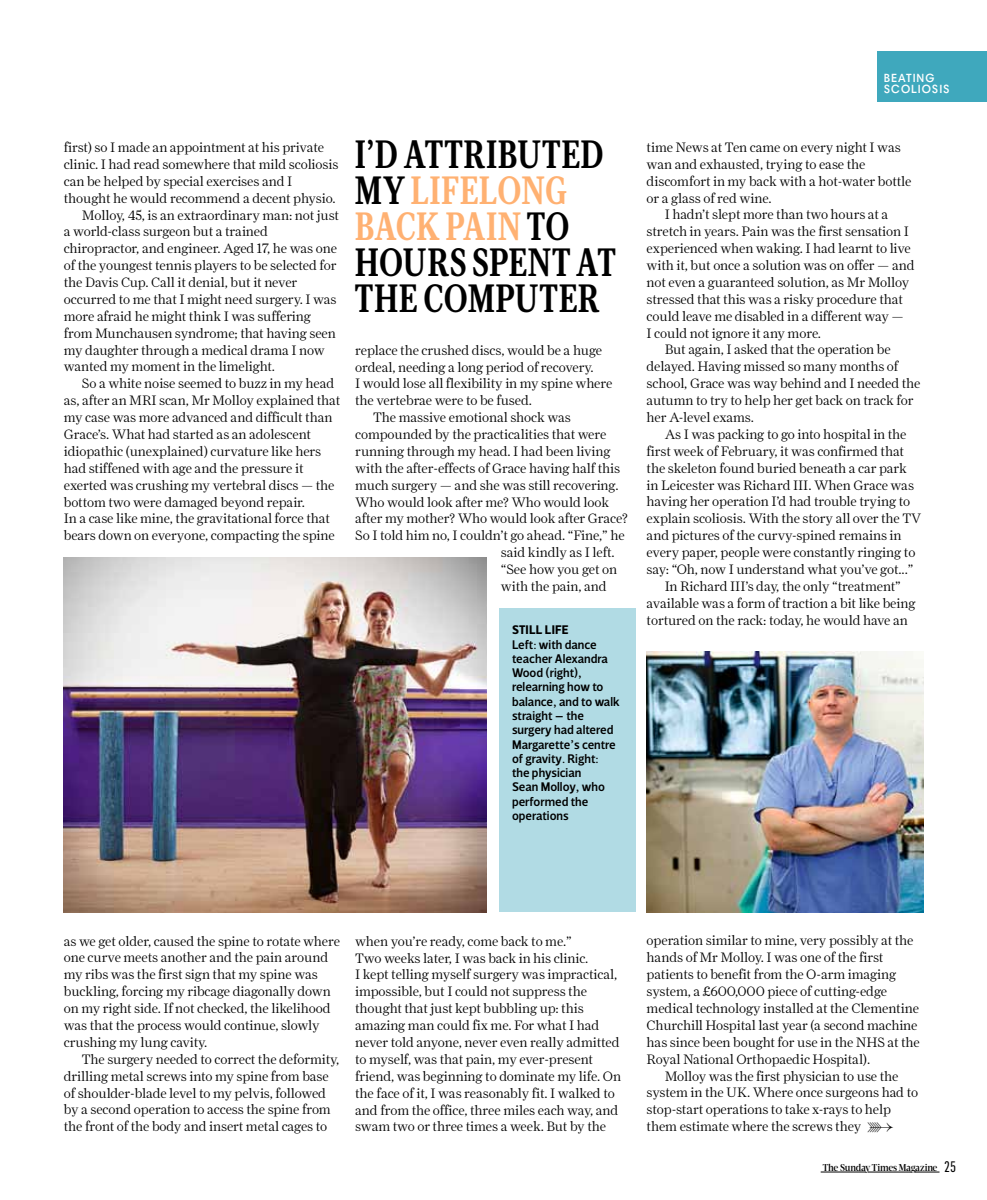
<style>
.page{position:relative;width:987px;height:1200px;background:#fff}
.page>*{position:absolute;margin:0;border:0;box-sizing:border-box;transform-origin:0 0}
.t1{font:500 40.5px/36px "Velino Compressed Ultra";letter-spacing:.01em;color:#000}
.t2{font:14.1px "S Times Pi News";color:#000}
.t3{font:300 13.8px/16.8px "Farnham Display";letter-spacing:-.005em;color:#000}
.t4{font:500 12.75px/14.2px "Velino Sans";color:#000}
.t5{font:700 12.75px "Velino Sans";letter-spacing:.015em;color:#000}
.t6{font:600 12px/11.2px "Harmonia Sans Std";letter-spacing:.08em;color:#fff}
.t7{font:500 10.2px "Velino Condensed Headline";letter-spacing:-.02em;color:#000}
.s1{color:#ffb172}
.s2{font-family:"Flama Cond Basic";font-weight:400;font-size:15px}
</style>
<div class="page">
<div style="left:499px;top:608px;width:136px;height:303px;background:#b1dbe4"></div>
<img style="left:64px;top:557px;width:422px;height:355px">
<img style="left:646px;top:651px;width:277px;height:261px">
<div style="left:877px;top:51px;width:109px;height:50px;background:#3fa8bd"></div>
<svg style="left:914px;top:1171px;width:25px;height:1px"></svg>
<hr style="left:867px;top:1171px;width:44px;height:1px;background:#000">
<hr style="left:820px;top:1171px;width:46px;height:1px;background:#000">
<p class="t3" style="left:64px;top:139px;width:262px">first) so I made an appointment at his private</p>
<p class="t3" style="left:64px;top:155px;width:276px">clinic. I had read somewhere that mild scoliosis</p>
<p class="t3" style="left:64px;top:172px;width:230px">can be helped by special exercises and I</p>
<p class="t3" style="left:64px;top:189px;width:273px">thought he would recommend a decent physio.</p>
<p class="t3" style="left:82px;top:206px;width:259px">Molloy, 45, is an extraordinary man: not just</p>
<p class="t3" style="left:64px;top:223px;width:206px">a world-class surgeon but a trained</p>
<p class="t3" style="left:64px;top:240px;width:275px">chiropractor, and engineer. Aged 17, he was one</p>
<p class="t3" style="left:64px;top:257px;width:274px">of the youngest tennis players to be selected for</p>
<p class="t3" style="left:64px;top:274px;width:235px">the Davis Cup. Call it denial, but it never</p>
<p class="t3" style="left:64px;top:290px;width:274px">occurred to me that I might need surgery. I was</p>
<p class="t3" style="left:64px;top:307px;width:249px">more afraid he might think I was suffering</p>
<p class="t3" style="left:64px;top:324px;width:274px">from Munchausen syndrome; that having seen</p>
<p class="t3" style="left:64px;top:341px;width:262px">my daughter through a medical drama I now</p>
<p class="t3" style="left:64px;top:358px;width:213px">wanted my moment in the limelight.</p>
<p class="t3" style="left:82px;top:375px;width:254px">So a white noise seemed to buzz in my head</p>
<p class="t3" style="left:64px;top:392px;width:278px">as, after an MRI scan, Mr Molloy explained that</p>
<p class="t3" style="left:64px;top:409px;width:270px">my case was more advanced and difficult than</p>
<p class="t3" style="left:64px;top:425px;width:249px">Grace’s. What had started as an adolescent</p>
<p class="t3" style="left:64px;top:442px;width:259px">idiopathic (unexplained) curvature like hers</p>
<p class="t3" style="left:64px;top:459px;width:241px">had stiffened with age and the pressure it</p>
<p class="t3" style="left:64px;top:476px;width:272px">exerted was crushing my vertebral discs — the</p>
<p class="t3" style="left:64px;top:493px;width:243px">bottom two were damaged beyond repair.</p>
<p class="t3" style="left:64px;top:510px;width:267px">In a case like mine, the gravitational force that</p>
<p class="t3" style="left:64px;top:527px;width:272px">bears down on everyone, compacting the spine</p>
<h1 class="t1" style="left:355px;top:137px;width:262px">I’DATTRIBUTED<br>MY <span class="s1">LIFELONG<br>BACK PAIN</span> TO<br>HOURS SPENT AT<br>THE COMPUTER</h1>
<p class="t3" style="left:355px;top:341px;width:248px">replace the crushed discs, would be a huge</p>
<p class="t3" style="left:355px;top:358px;width:240px">ordeal, needing a long period of recovery.</p>
<p class="t3" style="left:355px;top:375px;width:259px">I would lose all flexibility in my spine where</p>
<p class="t3" style="left:355px;top:392px;width:178px">the vertebrae were to be fused.</p>
<p class="t3" style="left:373px;top:409px;width:199px">The massive emotional shock was</p>
<p class="t3" style="left:355px;top:425px;width:253px">compounded by the practicalities that were</p>
<p class="t3" style="left:355px;top:442px;width:257px">running through my head. I had been living</p>
<p class="t3" style="left:355px;top:459px;width:266px">with the after-effects of Grace having half this</p>
<p class="t3" style="left:355px;top:476px;width:265px">much surgery — and she was still recovering.</p>
<p class="t3" style="left:355px;top:493px;width:255px">Who would look after me? Who would look</p>
<p class="t3" style="left:355px;top:510px;width:274px">after my mother? Who would look after Grace?</p>
<p class="t3" style="left:355px;top:527px;width:271px">So I told him no, I couldn’t go ahead. “Fine,” he</p>
<p class="t3" style="left:501px;top:544px;width:115px">said kindly as I left.</p>
<p class="t3" style="left:501px;top:560px;width:118px">“See how you get on</p>
<p class="t3" style="left:501px;top:577px;width:107px">with the pain, and</p>
<p class="t5" style="left:512px;top:622px;width:58px">STILL LIFE</p>
<p class="t4" style="left:512px;top:637px;width:109px">Left: with dance teacher Alexandra<br>Wood (right), relearning how to balance, and to walk straight — the surgery had altered<br>Margarette’s centre of gravity. Right:<br>the physician<br>Sean Molloy, who performed the operations</p>
<p class="t6" style="left:883px;top:72px;width:67px">BEATING<br>SCOLIOSIS</p>
<p class="t3" style="left:646px;top:139px;width:256px">time News at Ten came on every night I was</p>
<p class="t3" style="left:646px;top:155px;width:220px">wan and exhausted, trying to ease the</p>
<p class="t3" style="left:646px;top:172px;width:266px">discomfort in my back with a hot-water bottle</p>
<p class="t3" style="left:646px;top:189px;width:126px">or a glass of red wine.</p>
<p class="t3" style="left:664px;top:206px;width:225px">I hadn’t slept more than two hours at a</p>
<p class="t3" style="left:646px;top:223px;width:264px">stretch in years. Pain was the first sensation I</p>
<p class="t3" style="left:646px;top:240px;width:265px">experienced when waking. I had learnt to live</p>
<p class="t3" style="left:646px;top:257px;width:269px">with it, but once a solution was on offer — and</p>
<p class="t3" style="left:646px;top:273px;width:264px">not even a guaranteed solution, as Mr Molloy</p>
<p class="t3" style="left:646px;top:290px;width:258px">stressed that this was a risky procedure that</p>
<p class="t3" style="left:646px;top:307px;width:259px">could leave me disabled in a different way —</p>
<p class="t3" style="left:646px;top:324px;width:176px">I could not ignore it any more.</p>
<p class="t3" style="left:664px;top:341px;width:227px">But again, I asked that the operation be</p>
<p class="t3" style="left:646px;top:358px;width:253px">delayed. Having missed so many months of</p>
<p class="t3" style="left:646px;top:375px;width:275px">school, Grace was way behind and I needed the</p>
<p class="t3" style="left:646px;top:392px;width:268px">autumn to try to help her get back on track for</p>
<p class="t3" style="left:646px;top:408px;width:109px">her A-level exams.</p>
<p class="t3" style="left:664px;top:425px;width:243px">As I was packing to go into hospital in the</p>
<p class="t3" style="left:646px;top:442px;width:259px">first week of February, it was confirmed that</p>
<p class="t3" style="left:646px;top:459px;width:262px">the skeleton found buried beneath a car park</p>
<p class="t3" style="left:646px;top:476px;width:269px">in Leicester was Richard III. When Grace was</p>
<p class="t3" style="left:646px;top:493px;width:265px">having her operation I’d had trouble trying to</p>
<p class="t3" style="left:646px;top:510px;width:276px">explain scoliosis. With the story all over the TV</p>
<p class="t3" style="left:646px;top:526px;width:256px">and pictures of the curvy-spined remains in</p>
<p class="t3" style="left:646px;top:543px;width:270px">every paper, people were constantly ringing to</p>
<p class="t3" style="left:646px;top:560px;width:268px">say: “Oh, now I understand what you’ve got...”</p>
<p class="t3" style="left:664px;top:577px;width:238px">In Richard III’s day, the only “treatment”</p>
<p class="t3" style="left:646px;top:594px;width:270px">available was a form of traction a bit like being</p>
<p class="t3" style="left:646px;top:611px;width:263px">tortured on the rack: today, he would have an</p>
<p class="t3" style="left:64px;top:932px;width:278px">as we get older, caused the spine to rotate where one curve meets another and the pain around my ribs was the first sign that my spine was buckling, forcing my ribcage diagonally down on my right side. If not checked, the likelihood was that the process would continue, slowly crushing my lung cavity.</p>
<p class="t3" style="left:64px;top:1050px;width:277px;text-indent:18px">The surgery needed to correct the deformity, drilling metal screws into my spine from base of shoulder-blade level to my pelvis, followed by a second operation to access the spine from the front of the body and insert metal cages to</p>
<p class="t3" style="left:355px;top:932px;width:267px">when you’re ready, come back to me.”<br>Two weeks later, I was back in his clinic.<br>I kept telling myself surgery was impractical, impossible, but I could not suppress the thought that just kept bubbling up: this amazing man could fix me. For what I had never told anyone, never even really admitted to myself, was that pain, my ever-present friend, was beginning to dominate my life. On the face of it, I was reasonably fit. I walked to and from the office, three miles each way, and swam two or three times a week. But by the</p>
<p class="t3" style="left:646px;top:931px;width:268px">operation similar to mine, very possibly at the</p>
<p class="t3" style="left:646px;top:948px;width:238px">hands of Mr Molloy. I was one of the first</p>
<p class="t3" style="left:646px;top:965px;width:251px">patients to benefit from the O-arm imaging</p>
<p class="t3" style="left:646px;top:982px;width:242px">system, a £600,000 piece of cutting-edge</p>
<p class="t3" style="left:646px;top:999px;width:274px">medical technology installed at the Clementine</p>
<p class="t3" style="left:646px;top:1016px;width:272px">Churchill Hospital last year (a second machine</p>
<p class="t3" style="left:646px;top:1033px;width:275px">has since been bought for use in the NHS at the</p>
<p class="t3" style="left:646px;top:1050px;width:225px">Royal National Orthopaedic Hospital).</p>
<p class="t3" style="left:664px;top:1066px;width:235px">Molloy was the first physician to use the</p>
<p class="t3" style="left:646px;top:1083px;width:273px">system in the UK. Where once surgeons had to</p>
<p class="t3" style="left:646px;top:1100px;width:246px">stop-start operations to take x-rays to help</p>
<p class="t3" style="left:646px;top:1117px;width:216px">them estimate where the screws they</p>
<p class="t2" style="left:867px;top:1118px;width:27px">a</p>
<p class="t7" style="left:822px;top:1160px;width:135px">The Sunday Times Magazine <span class="s2">25</span></p>
</div>
